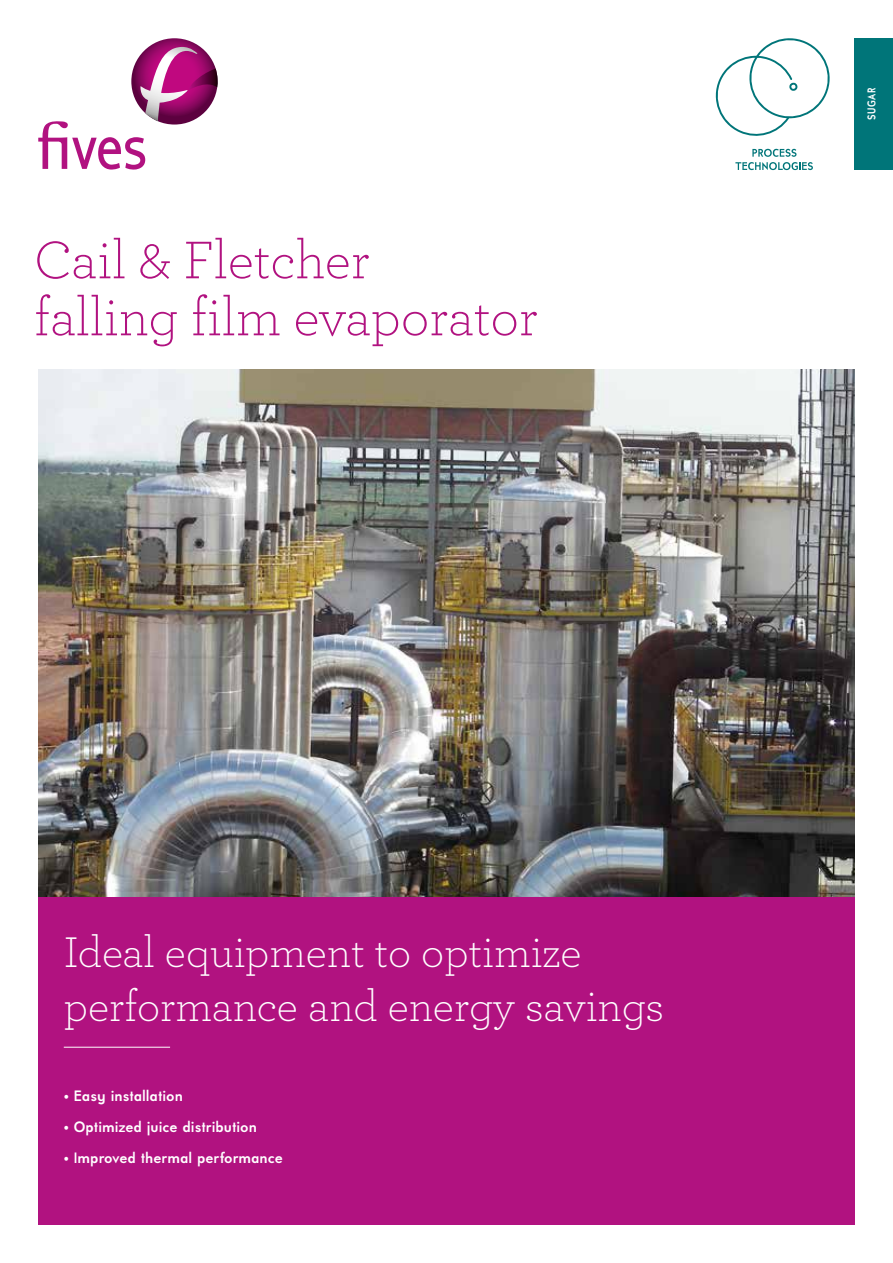
<style>
.page{position:relative;width:893px;height:1263px;background:#fff}
.page>*{position:absolute;margin:0;border:0;box-sizing:border-box;transform-origin:0 0}
.t1{font:300 55.5px/57px "Archer";color:#b11280}
.t2{font:300 45px/54px "Archer";color:#fff}
.t3{font:700 15px "Universalis ADF Std";color:#fff}
.t4{font:700 11.25px "Universalis ADF Std";letter-spacing:.06em;color:#fff;scale:.9 1}
.s1{font-weight:400}
</style>
<div class="page">
<img style="left:38px;top:370px;width:817px;height:527px">
<div style="left:38px;top:897px;width:817px;height:328px;background:#b11280"></div>
<div style="left:855px;top:38px;width:38px;height:132px;background:#007579"></div>
<hr style="left:64px;top:1047px;width:106px;height:1px;background:#fff">
<svg style="left:735px;top:149px;width:78px;height:21px"></svg>
<svg style="left:715px;top:38px;width:115px;height:98px"></svg>
<svg style="left:131px;top:38px;width:87px;height:87px"></svg>
<svg style="left:38px;top:47px;width:180px;height:123px"></svg>
<h1 class="t1" style="left:34px;top:229px;width:505px">Cail &amp; Fletcher<br>falling film evaporator</h1>
<p class="t4" style="left:865px;top:120px;width:38px;rotate:-90deg">SUGAR</p>
<h2 class="t2" style="left:64px;top:923px;width:602px">Ideal equipment to optimize performance and energy savings</h2>
<p class="t3" style="left:64px;top:1087px;width:121px"><span class="s1">•</span> Easy installation</p>
<p class="t3" style="left:64px;top:1117px;width:195px">• Optimized juice distribution</p>
<p class="t3" style="left:64px;top:1148px;width:221px">• Improved thermal performance</p>
</div>
